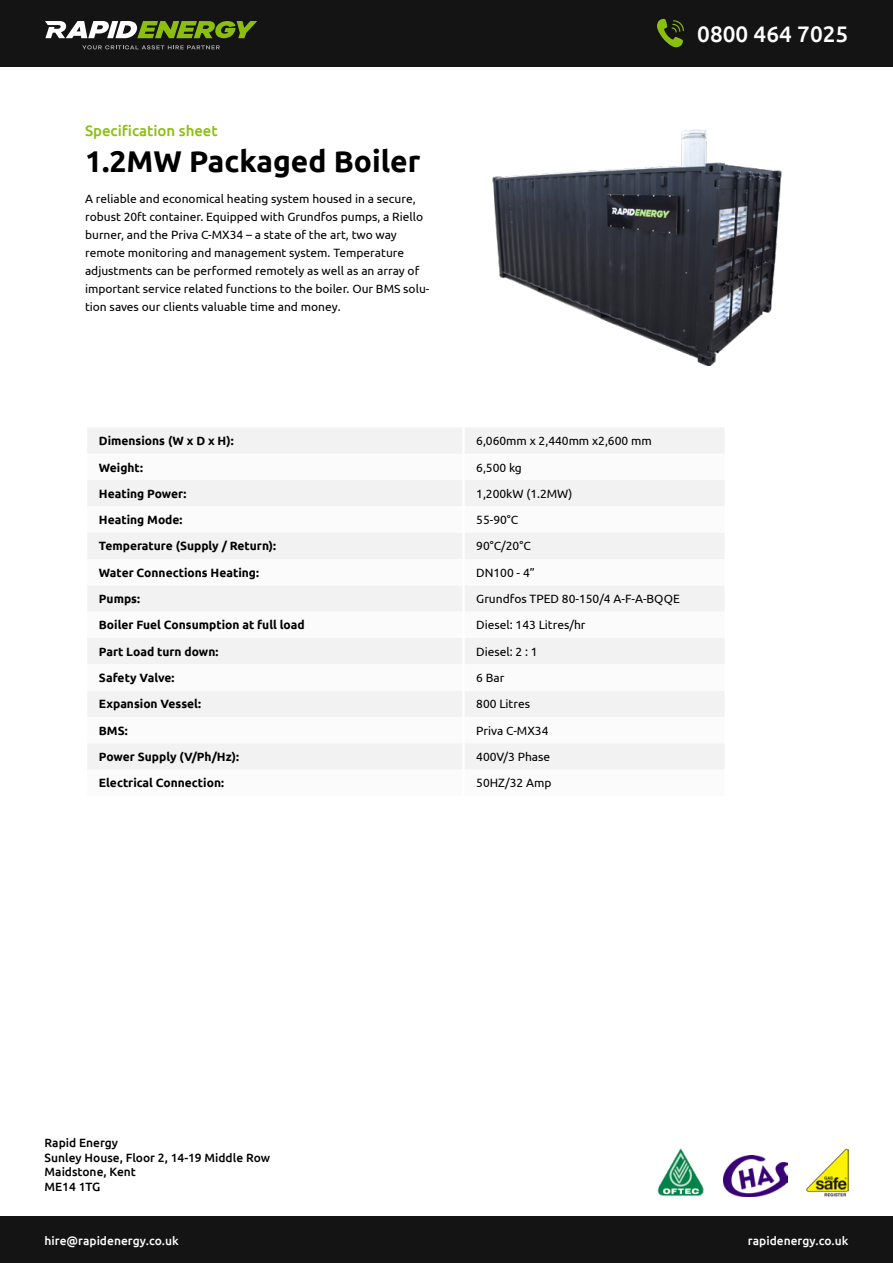
<style>
.page{position:relative;width:893px;height:1263px;background:#fff}
.page>*{position:absolute;margin:0;border:0;box-sizing:border-box;transform-origin:0 0}
.t1{font:700 30px "Ubuntu";color:#000}
.t2{font:500 22.5px "Ubuntu";color:#fff}
.t3{font:500 15px "Ubuntu";color:#8cbf0d}
.t4{font:12px/18px "Ubuntu";color:#000}
.t5{font:700 12px "Ubuntu";color:#000}
.t6{font:500 12px/14.4px "Ubuntu";color:#000}
.t7{font:500 12px "Ubuntu";color:#fff}
</style>
<div class="page">
<div style="left:0;top:0;width:893px;height:66px;background:#141414"></div>
<svg style="left:45px;top:21px;width:212px;height:17px"></svg>
<svg style="left:82px;top:45px;width:138px;height:4px"></svg>
<img style="left:723px;top:1156px;width:64px;height:40px">
<img style="left:806px;top:1149px;width:42px;height:47px">
<img style="left:657px;top:1148px;width:47px;height:48px">
<div style="left:0;top:1216px;width:893px;height:47px;background:#141414"></div>
<svg style="left:657px;top:19px;width:27px;height:28px"></svg>
<div style="left:88px;top:428px;width:636px;height:25px;background:#f2f2f2"></div>
<svg style="left:88px;top:480px;width:636px;height:289px;fill:#f2f2f2"></svg>
<hr style="left:462px;top:427px;width:3px;height:27px;background:#fff">
<hr style="left:462px;top:480px;width:3px;height:26px;background:#fff">
<hr style="left:462px;top:506px;width:3px;height:27px;background:#fff">
<hr style="left:462px;top:533px;width:3px;height:26px;background:#fff">
<hr style="left:462px;top:559px;width:3px;height:26px;background:#fff">
<hr style="left:462px;top:585px;width:3px;height:27px;background:#fff">
<hr style="left:462px;top:612px;width:3px;height:26px;background:#fff">
<hr style="left:462px;top:638px;width:3px;height:26px;background:#fff">
<hr style="left:462px;top:664px;width:3px;height:27px;background:#fff">
<hr style="left:462px;top:691px;width:3px;height:26px;background:#fff">
<hr style="left:462px;top:717px;width:3px;height:26px;background:#fff">
<hr style="left:462px;top:743px;width:3px;height:26px;background:#fff">
<img style="left:492px;top:129px;width:290px;height:237px">
<p class="t3" style="left:85px;top:121px;width:134px">Specification sheet</p>
<h1 class="t1" style="left:85px;top:143px;width:337px">1.2MW Packaged Boiler</h1>
<p class="t4" style="left:85px;top:189px;width:346px">A reliable and economical heating system housed in a secure, robust 20ft container. Equipped with Grundfos pumps, a Riello burner, and the Priva C-MX34 – a state of the art, two way remote monitoring and management system. Temperature adjustments can be performed remotely as well as an array of important service related functions to the boiler. Our BMS solu&shy;tion saves our clients valuable time and money.</p>
<h2 class="t2" style="left:697px;top:20px;width:153px">0800 464 7025</h2>
<p class="t5" style="left:99px;top:434px;width:136px">Dimensions (W x D x H):</p>
<p class="t4" style="left:476px;top:432px;width:177px">6,060mm x 2,440mm x2,600 mm</p>
<p class="t5" style="left:99px;top:460px;width:46px">Weight:</p>
<p class="t4" style="left:476px;top:458px;width:47px">6,500 kg</p>
<p class="t5" style="left:99px;top:486px;width:89px">Heating Power:</p>
<p class="t4" style="left:476px;top:484px;width:98px">1,200kW (1.2MW)</p>
<p class="t5" style="left:99px;top:513px;width:85px">Heating Mode:</p>
<p class="t4" style="left:476px;top:510px;width:44px">55-90°C</p>
<p class="t5" style="left:99px;top:539px;width:179px">Temperature (Supply / Return):</p>
<p class="t4" style="left:476px;top:537px;width:56px">90°C/20°C</p>
<p class="t5" style="left:99px;top:565px;width:162px">Water Connections Heating:</p>
<p class="t4" style="left:476px;top:563px;width:60px">DN100 - 4”</p>
<p class="t5" style="left:99px;top:591px;width:43px">Pumps:</p>
<p class="t4" style="left:476px;top:589px;width:205px">Grundfos TPED 80-150/4 A-F-A-BQQE</p>
<p class="t5" style="left:99px;top:618px;width:207px">Boiler Fuel Consumption at full load</p>
<p class="t4" style="left:476px;top:616px;width:111px">Diesel: 143 Litres/hr</p>
<p class="t5" style="left:99px;top:644px;width:121px">Part Load turn down:</p>
<p class="t4" style="left:476px;top:642px;width:63px">Diesel: 2 : 1</p>
<p class="t5" style="left:99px;top:670px;width:77px">Safety Valve:</p>
<p class="t4" style="left:476px;top:668px;width:30px">6 Bar</p>
<p class="t5" style="left:99px;top:697px;width:104px">Expansion Vessel:</p>
<p class="t4" style="left:476px;top:695px;width:55px">800 Litres</p>
<p class="t5" style="left:99px;top:723px;width:30px">BMS:</p>
<p class="t4" style="left:476px;top:721px;width:74px">Priva C-MX34</p>
<p class="t5" style="left:99px;top:749px;width:142px">Power Supply (V/Ph/Hz):</p>
<p class="t4" style="left:476px;top:747px;width:75px">400V/3 Phase</p>
<p class="t5" style="left:99px;top:776px;width:127px">Electrical Connection:</p>
<p class="t4" style="left:476px;top:774px;width:77px">50HZ/32 Amp</p>
<p class="t6" style="left:45px;top:1135px;width:227px">Rapid Energy<br>Sunley House, Floor 2, 14-19 Middle Row<br>Maidstone, Kent<br>ME14 1TG</p>
<p class="t7" style="left:45px;top:1233px;width:136px">hire@rapidenergy.co.uk</p>
<p class="t7" style="left:748px;top:1233px;width:102px">rapidenergy.co.uk</p>
</div>
